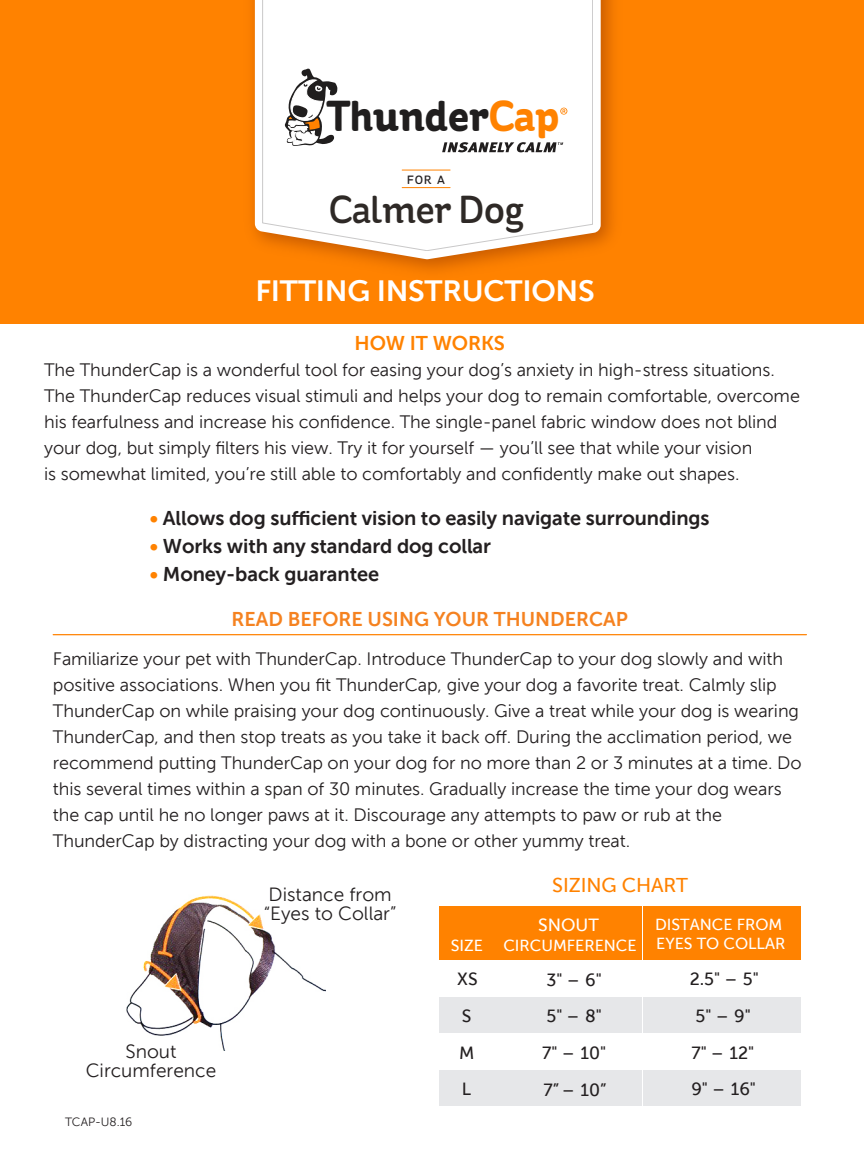
<style>
.page{position:relative;width:864px;height:1152px;background:#fff}
.page>*{position:absolute;margin:0;border:0;box-sizing:border-box;transform-origin:0 0}
.t1{font:700 43.2px "St Ryde";letter-spacing:-.01em;color:#201e1e}
.t2{font:500 39px "St Ryde";letter-spacing:-.02em;color:#2e2926}
.t3{font:29.4px "Museo Sans 700";letter-spacing:-.01em;color:#fff}
.t4{font:20px "Museo Sans 700";letter-spacing:-.005em;color:#231f20}
.t5{font:20px "Museo Sans 700";color:#f58220}
.t6{font:20px "Museo Sans 500";letter-spacing:-.005em;color:#ff8200}
.t7{font:20px "Museo Sans 700";letter-spacing:-.005em;color:#ff8200}
.t8{font:19.2px/19.2px "Museo Sans 300";color:#231f20}
.t9{font:18px/26px "Museo Sans 300";letter-spacing:-.005em;color:#231f20}
.t10{font:17.6px/36.6px "Museo Sans 500";color:#231f20}
.t11{font:17.6px "Museo Sans 500";color:#fff}
.t12{font:16px/19.2px "Museo Sans 500";color:#fff}
.t13{font:12px "Museo Sans 300";color:#231f20}
.t14{font:500 12px "St Ryde";color:#231f20}
.s1{color:#ff8200}
</style>
<div class="page">
<div style="left:0;top:0;width:864px;height:323px;background:#ff8200"></div>
<img style="left:252px;top:0;width:362px;height:271px">
<svg style="left:255px;top:0;width:346px;height:259px;fill:#fff"></svg>
<div style="left:262px;top:0;width:331px;height:251px;background:#fff"></div>
<div style="left:439px;top:907px;width:54px;height:53px;background:#ff8200"></div>
<div style="left:493px;top:907px;width:149px;height:53px;background:#ff8200"></div>
<div style="left:643px;top:907px;width:158px;height:53px;background:#ff8200"></div>
<div style="left:439px;top:997px;width:54px;height:36px;background:#e6e7e9"></div>
<div style="left:439px;top:1070px;width:54px;height:36px;background:#e6e7e9"></div>
<div style="left:493px;top:997px;width:149px;height:36px;background:#e6e7e9"></div>
<div style="left:493px;top:1070px;width:149px;height:36px;background:#e6e7e9"></div>
<div style="left:643px;top:997px;width:158px;height:36px;background:#e6e7e9"></div>
<div style="left:643px;top:1070px;width:158px;height:36px;background:#e6e7e9"></div>
<hr style="left:53px;top:634px;width:753px;height:1px;background:#ff8200">
<img style="left:126px;top:895px;width:200px;height:156px">
<svg style="left:285px;top:68px;width:53px;height:78px;background:#c0bcb9"></svg>
<svg style="left:442px;top:142px;width:121px;height:10px"></svg>
<svg style="left:560px;top:108px;width:7px;height:7px"></svg>
<hr style="left:402px;top:187px;width:48px;height:1px;background:#ff8200">
<hr style="left:402px;top:170px;width:48px;height:1px;background:#ff8200">
<h1 class="t1" style="left:326px;top:90px;width:235px">Thunder<span class="s1">Cap</span></h1>
<p class="t14" style="left:407px;top:172px;width:40px">FOR A</p>
<h2 class="t2" style="left:329px;top:187px;width:197px">Calmer Dog</h2>
<h3 class="t3" style="left:255px;top:274px;width:341px">FITTING INSTRUCTIONS</h3>
<p class="t7" style="left:355px;top:332px;width:152px">HOW IT WORKS</p>
<p class="t9" style="left:44px;top:356px;width:757px">The ThunderCap is a wonderful tool for easing your dog’s anxiety in high-stress situations.<br>The ThunderCap reduces visual stimuli and helps your dog to remain comfortable, overcome his fearfulness and increase his confidence. The single-panel fabric window does not blind your dog, but simply filters his view. Try it for yourself — you’ll see that while your vision<br>is somewhat limited, you’re still able to comfortably and confidently make out shapes.</p>
<p class="t4" style="left:150px;top:506px;width:561px"><span class="s1">•</span> Allows dog sufficient vision to easily navigate surroundings</p>
<p class="t4" style="left:150px;top:534px;width:343px"><span class="s1">•</span> Works with any standard dog collar</p>
<p class="t4" style="left:150px;top:562px;width:231px"><span class="s1">•</span> Money-back guarantee</p>
<p class="t5" style="left:232px;top:608px;width:398px">READ BEFORE USING YOUR THUNDERCAP</p>
<p class="t9" style="left:53px;top:646px;width:750px">Familiarize your pet with ThunderCap. Introduce ThunderCap to your dog slowly and with positive associations. When you fit ThunderCap, give your dog a favorite treat. Calmly slip ThunderCap on while praising your dog continuously. Give a treat while your dog is wearing ThunderCap, and then stop treats as you take it back off. During the acclimation period, we recommend putting ThunderCap on your dog for no more than 2 or 3 minutes at a time. Do this several times within a span of 30 minutes. Gradually increase the time your dog wears the cap until he no longer paws at it. Discourage any attempts to paw or rub at the ThunderCap by distracting your dog with a bone or other yummy treat.</p>
<p class="t8" style="left:86px;top:1042px;width:132px;text-align:center">Snout<br>Circumference</p>
<p class="t13" style="left:65px;top:1115px;width:69px">TCAP-U8.16</p>
<p class="t8" style="left:264px;top:885px;width:134px">Distance from “Eyes to Collar”</p>
<p class="t12" style="left:451px;top:936px;width:34px">SIZE</p>
<p class="t10" style="left:457px;top:961px;width:22px">XS<br>S<br>M<br>L</p>
<p class="t6" style="left:552px;top:874px;width:137px">SIZING CHART</p>
<p class="t11" style="left:538px;top:915px;width:62px">SNOUT</p>
<p class="t12" style="left:655px;top:915px;width:132px">DISTANCE FROM<br>EYES TO COLLAR</p>
<p class="t10" style="left:690px;top:961px;width:71px">2.5" – 5"<br>5" – 9"<br>7" – 12"<br>9" – 16"</p>
<p class="t12" style="left:503px;top:936px;width:135px">CIRCUMFERENCE</p>
<p class="t10" style="left:542px;top:962px;width:66px">3" – 6"<br>5" – 8"<br>7" – 10"<br>7” – 10”</p>
</div>
